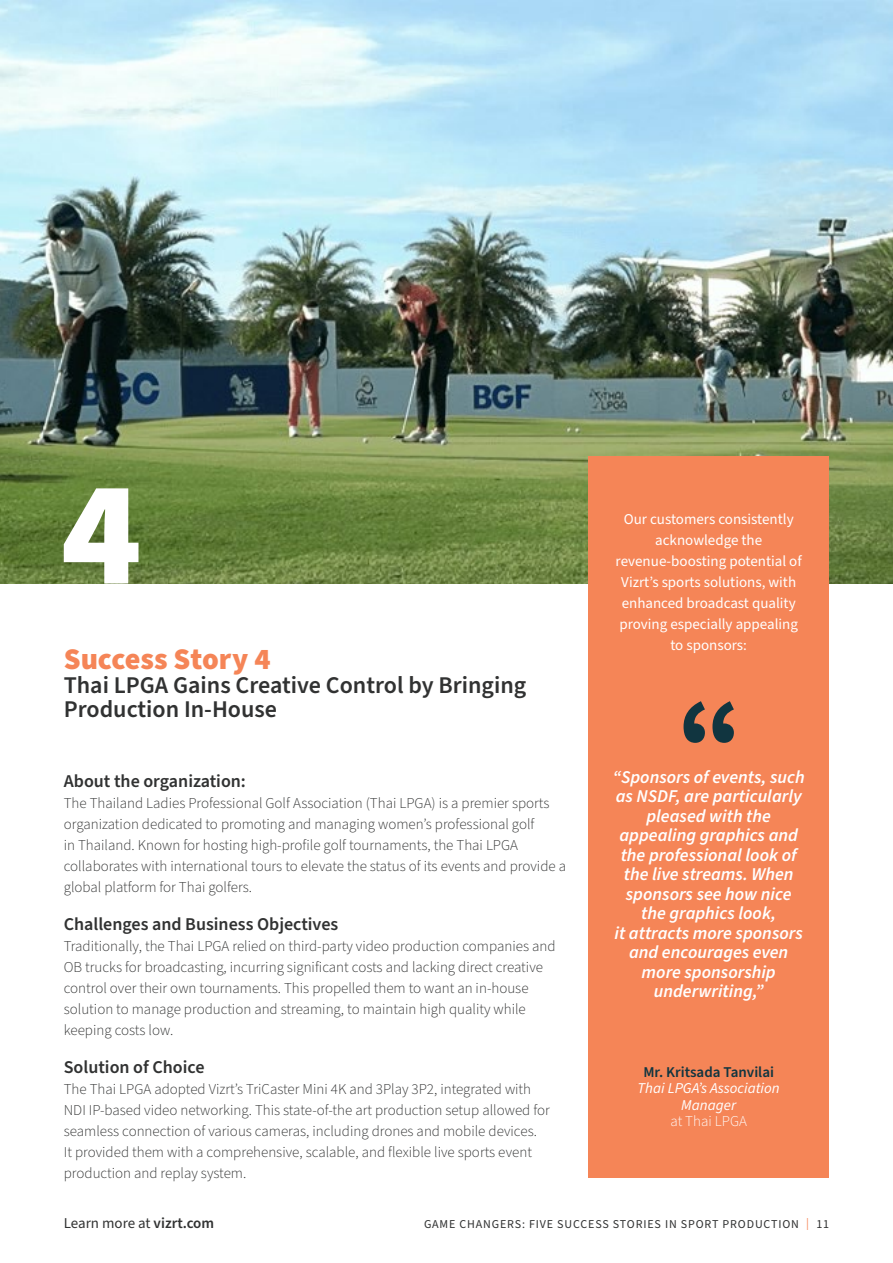
<style>
.page{position:relative;width:893px;height:1263px;background:#fff}
.page>*{position:absolute;margin:0;border:0;box-sizing:border-box;transform-origin:0 0}
.t1{font:900 150px "Source Sans Pro";color:#fff}
.t2{font:900 30px "Source Sans Pro";letter-spacing:-.005em;color:#f58557}
.t3{font:600 24px/24px "Source Sans Pro";color:#313232}
.t4{font:italic 600 18px/19.5px "Source Sans Pro";color:#fff;text-align:center}
.t5{font:600 18px "Source Sans Pro";color:#313232}
.t6{font:300 15px/21px "Source Sans Pro";color:#313232}
.t7{font:15px/21px "Source Sans Pro";color:#fff;text-align:center}
.t8{font:italic 15px/16.5px "Source Sans Pro";color:#fff;text-align:center}
.t9{font:15px "Source Sans Pro";letter-spacing:-.005em;color:#313232}
.t10{font:600 15px "Source Sans Pro";color:#113540}
.t11{font:300 15px "Source Sans Pro";color:#fff}
.t12{font:12px "Source Sans Pro";letter-spacing:.07em;color:#313232}
.s1{font-weight:600}
.s2{color:#f58557}
</style>
<div class="page">
<img style="left:0;top:0;width:893px;height:583px">
<div style="left:588px;top:457px;width:241px;height:721px;background:#f58557"></div>
<svg style="left:683px;top:701px;width:51px;height:42px"></svg>
<h1 class="t1" style="left:61px;top:484px;width:82px">4</h1>
<h2 class="t2" style="left:64px;top:649px;width:208px">Success Story 4</h2>
<h3 class="t3" style="left:64px;top:675px;width:464px">Thai LPGA Gains Creative Control by Bringing<br>Production In-House</h3>
<p class="t5" style="left:64px;top:774px;width:184px">About the organization:</p>
<p class="t6" style="left:64px;top:794px;width:504px">The Thailand Ladies Professional Golf Association (Thai LPGA) is a premier sports organization dedicated to promoting and managing women’s professional golf<br>in Thailand. Known for hosting high-profile golf tournaments, the Thai LPGA collaborates with international tours to elevate the status of its events and provide a global platform for Thai golfers.</p>
<p class="t5" style="left:64px;top:917px;width:276px">Challenges and Business Objectives</p>
<p class="t6" style="left:64px;top:937px;width:493px">Traditionally, the Thai LPGA relied on third-party video production companies and OB trucks for broadcasting, incurring significant costs and lacking direct creative control over their own tournaments. This propelled them to want an in-house solution to manage production and streaming, to maintain high quality while keeping costs low.</p>
<p class="t5" style="left:64px;top:1060px;width:142px">Solution of Choice</p>
<p class="t6" style="left:64px;top:1080px;width:488px">The Thai LPGA adopted Vizrt’s TriCaster Mini 4K and 3Play 3P2, integrated with NDI IP-based video networking. This state-of-the art production setup allowed for seamless connection of various cameras, including drones and mobile devices.<br>It provided them with a comprehensive, scalable, and flexible live sports event production and replay system.</p>
<p class="t7" style="left:616px;top:509px;width:188px">Our customers consistently acknowledge the revenue-boosting potential of<br>Vizrt’s sports solutions, with enhanced broadcast quality proving especially appealing to sponsors:</p>
<p class="t4" style="left:613px;top:768px;width:193px">“Sponsors of events, such as NSDF, are particularly pleased with the appealing graphics and the professional look of the live streams. When sponsors see how nice the graphics look,<br>it attracts more sponsors and encourages even more sponsorship underwriting,”</p>
<p class="t10" style="left:643px;top:1066px;width:132px">Mr. Kritsada Tanvilai</p>
<p class="t8" style="left:638px;top:1081px;width:144px">Thai LPGA’s Association<br>Manager</p>
<p class="t11" style="left:670px;top:1115px;width:78px">at Thai LPGA</p>
<p class="t9" style="left:64px;top:1217px;width:152px">Learn more at <span class="s1">vizrt.com</span></p>
<p class="t12" style="left:424px;top:1219px;width:407px">GAME CHANGERS: FIVE SUCCESS STORIES IN SPORT PRODUCTION <span class="s2">|</span> 11</p>
</div>
